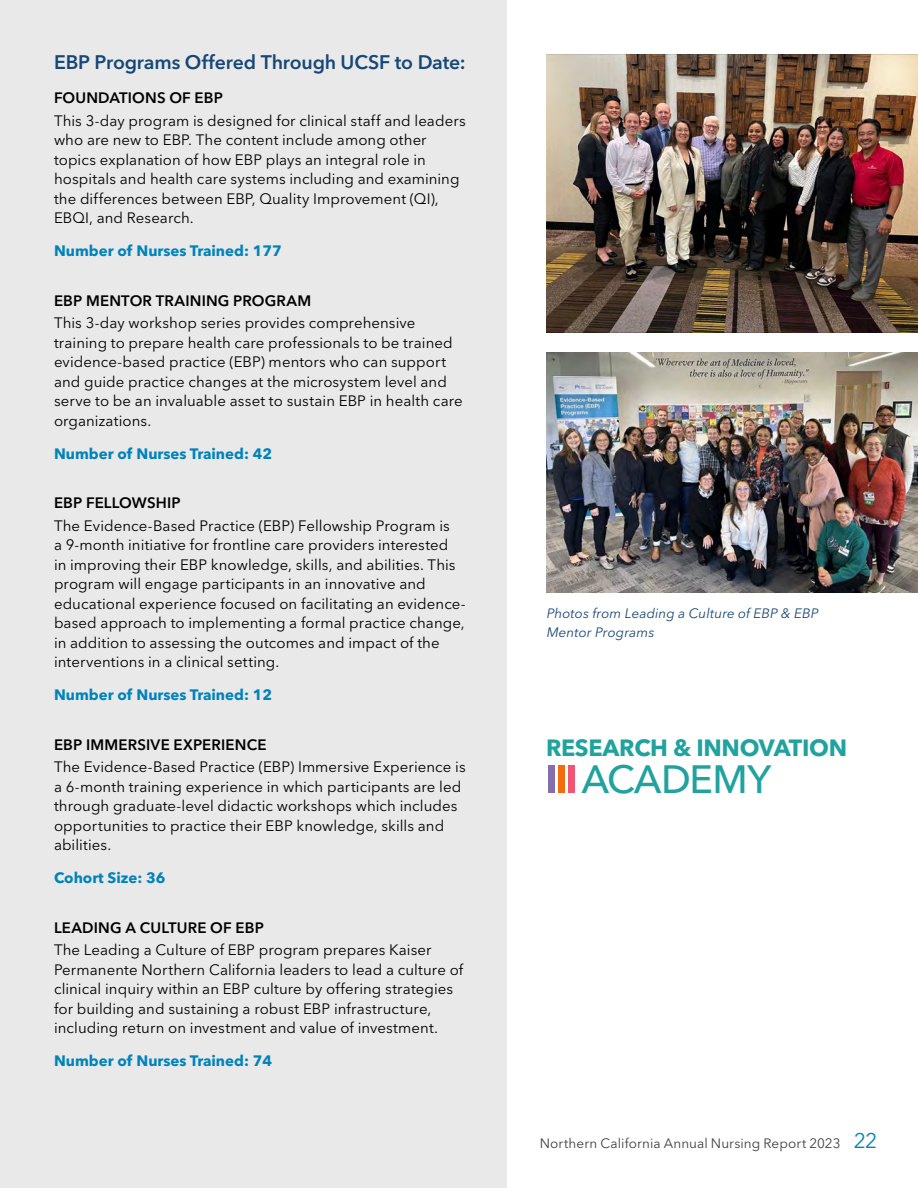
<style>
.page{position:relative;width:918px;height:1188px;background:#fff}
.page>*{position:absolute;margin:0;border:0;box-sizing:border-box;transform-origin:0 0}
.t1{font:500 39.15px "Avenir Next LT Pro";letter-spacing:-.02em;color:#20a29e}
.t2{font:700 23.25px "Avenir Next LT Pro";letter-spacing:-.015em;color:#20a29e}
.Heading_2{font:600 19.5px "Avenir Next LT Pro";letter-spacing:-.01em;color:#164777}
.Body_Text{font:15px/19.5px "Avenir Next LT Pro";letter-spacing:.005em;color:#000}
.Heading_4{font:700 15px "Avenir Next LT Pro";color:#0083bb}
.Heading_3{font:600 15px "Avenir Next LT Pro";letter-spacing:.01em;color:#000}
.t3{font:italic 13.5px/19.5px "Avenir Next LT Pro";letter-spacing:.005em;color:#164777}
.t4{font:13.5px "Avenir Next LT Pro";letter-spacing:.005em;color:#414042}
.s1{font-size:21px;color:#0083bb}
</style>
<div class="page">
<div style="left:0;top:0;width:506px;height:1188px;background:#e9e9ea"></div>
<img style="left:547px;top:54px;width:371px;height:279px">
<img style="left:547px;top:353px;width:371px;height:239px">
<div style="left:569px;top:765px;width:6px;height:28px;background:#f05674"></div>
<div style="left:558px;top:765px;width:7px;height:28px;background:#f36c0d"></div>
<div style="left:548px;top:765px;width:6px;height:28px;background:#846ead"></div>
<h3 class="Heading_2" style="left:54px;top:50px;width:413px">EBP Programs Offered Through UCSF to Date:</h3>
<h4 class="Heading_3" style="left:54px;top:89px;width:170px">FOUNDATIONS OF EBP</h4>
<p class="Body_Text" style="left:54px;top:111px;width:413px">This 3-day program is designed for clinical staff and leaders who are new to EBP. The content include among other topics explanation of how EBP plays an integral role in hospitals and health care systems including and examining the differences between EBP, Quality Improvement (QI), EBQI, and Research.</p>
<h5 class="Heading_4" style="left:54px;top:242px;width:229px">Number of Nurses Trained: 177</h5>
<h4 class="Heading_3" style="left:54px;top:291px;width:259px">EBP MENTOR TRAINING PROGRAM</h4>
<p class="Body_Text" style="left:54px;top:313px;width:410px">This 3-day workshop series provides comprehensive training to prepare health care professionals to be trained evidence-based practice (EBP) mentors who can support and guide practice changes at the microsystem level and serve to be an invaluable asset to sustain EBP in health care organizations.</p>
<h5 class="Heading_4" style="left:54px;top:444px;width:220px">Number of Nurses Trained: 42</h5>
<h4 class="Heading_3" style="left:54px;top:494px;width:128px">EBP FELLOWSHIP</h4>
<p class="Body_Text" style="left:54px;top:516px;width:413px">The Evidence-Based Practice (EBP) Fellowship Program is<br>a 9-month initiative for frontline care providers interested<br>in improving their EBP knowledge, skills, and abilities. This program will engage participants in an innovative and educational experience focused on facilitating an evidence&shy;based approach to implementing a formal practice change, in addition to assessing the outcomes and impact of the interventions in a clinical setting.</p>
<h5 class="Heading_4" style="left:54px;top:686px;width:220px">Number of Nurses Trained: 12</h5>
<h4 class="Heading_3" style="left:54px;top:735px;width:214px">EBP IMMERSIVE EXPERIENCE</h4>
<p class="Body_Text" style="left:54px;top:757px;width:413px">The Evidence-Based Practice (EBP) Immersive Experience is a 6-month training experience in which participants are led through graduate-level didactic workshops which includes opportunities to practice their EBP knowledge, skills and abilities.</p>
<h5 class="Heading_4" style="left:54px;top:869px;width:113px">Cohort Size: 36</h5>
<h4 class="Heading_3" style="left:54px;top:918px;width:211px">LEADING A CULTURE OF EBP</h4>
<p class="Body_Text" style="left:54px;top:940px;width:411px">The Leading a Culture of EBP program prepares Kaiser Permanente Northern California leaders to lead a culture of clinical inquiry within an EBP culture by offering strategies for building and sustaining a robust EBP infrastructure, including return on investment and value of investment.</p>
<h5 class="Heading_4" style="left:54px;top:1052px;width:220px">Number of Nurses Trained: 74</h5>
<p class="t3" style="left:547px;top:603px;width:273px">Photos from Leading a Culture of EBP &amp; EBP<br>Mentor Programs</p>
<p class="t2" style="left:546px;top:733px;width:303px">RESEARCH &amp; INNOVATION</p>
<p class="t1" style="left:581px;top:755px;width:192px">ACADEMY</p>
<p class="t4" style="left:540px;top:1135px;width:339px">Northern California Annual Nursing Report 2023 <span class="s1">22</span></p>
</div>
